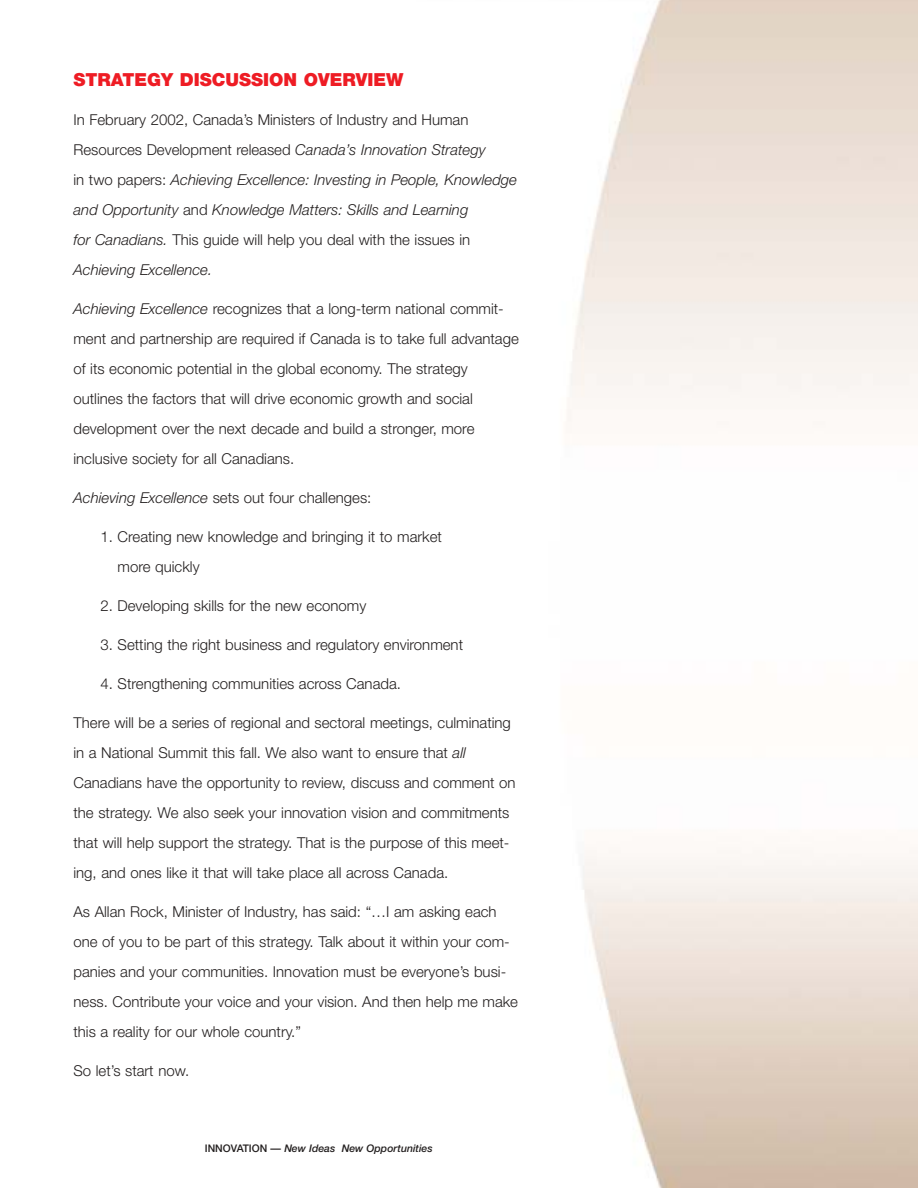
<style>
.page{position:relative;width:918px;height:1188px;background:#fff}
.page>*{position:absolute;margin:0;border:0;box-sizing:border-box;transform-origin:0 0}
.t1{font:900 18px "Helvetica Neue";color:#ee1c24}
.t2{font:300 15px/30px "Helvetica Neue";color:#231f1f}
.t3{font:italic 300 15px/30px "Helvetica Neue";color:#231f1f}
.t4{font:italic 500 10.5px "Helvetica Neue";color:#231f1f}
.s1{font-style:normal}
.s2{font-style:italic}
</style>
<div class="page">
<p class="t1" style="left:74px;top:73px;width:331px">STRATEGY DISCUSSION OVERVIEW</p>
<p class="t3" style="left:74px;top:106px;width:445px"><span class="s1">In February 2002, Canada’s Ministers of Industry and Human Resources Development released</span> Canada’s Innovation Strategy<br><span class="s1">in two papers:</span> Achieving Excellence: Investing in People, Knowledge and Opportunity <span class="s1">and</span> Knowledge Matters: Skills and Learning<br>for Canadians. <span class="s1">This guide will help you deal with the issues in </span>Achieving Excellence.</p>
<p class="t2" style="left:74px;top:295px;width:447px"><span class="s2">Achieving Excellence</span> recognizes that a long-term national commit&shy;ment and partnership are required if Canada is to take full advantage of its economic potential in the global economy. The strategy outlines the factors that will drive economic growth and social development over the next decade and build a stronger, more inclusive society for all Canadians.</p>
<p class="t2" style="left:74px;top:484px;width:299px"><span class="s2">Achieving Excellence</span> sets out four challenges:</p>
<p class="t2" style="left:118px;top:523px;width:326px;text-indent:-17px">1. Creating new knowledge and bringing it to market more quickly</p>
<p class="t2" style="left:101px;top:592px;width:267px">2. Developing skills for the new economy</p>
<p class="t2" style="left:101px;top:631px;width:364px">3. Setting the right business and regulatory environment</p>
<p class="t2" style="left:101px;top:670px;width:302px">4. Strengthening communities across Canada.</p>
<p class="t2" style="left:74px;top:709px;width:444px">There will be a series of regional and sectoral meetings, culminating in a National Summit this fall. We also want to ensure that <span class="s2">all </span>Canadians have the opportunity to review, discuss and comment on the strategy. We also seek your innovation vision and commitments that will help support the strategy. That is the purpose of this meet&shy;ing, and ones like it that will take place all across Canada.</p>
<p class="t2" style="left:74px;top:898px;width:446px">As Allan Rock, Minister of Industry, has said: “…I am asking each one of you to be part of this strategy. Talk about it within your com&shy;panies and your communities. Innovation must be everyone’s busi&shy;ness. Contribute your voice and your vision. And then help me make this a reality for our whole country.”</p>
<p class="t2" style="left:74px;top:1057px;width:117px">So let’s start now.</p>
<p class="t4" style="left:205px;top:1144px;width:229px"><span class="s1">INNOVATION —</span> New Ideas New Opportunities</p>
</div>
